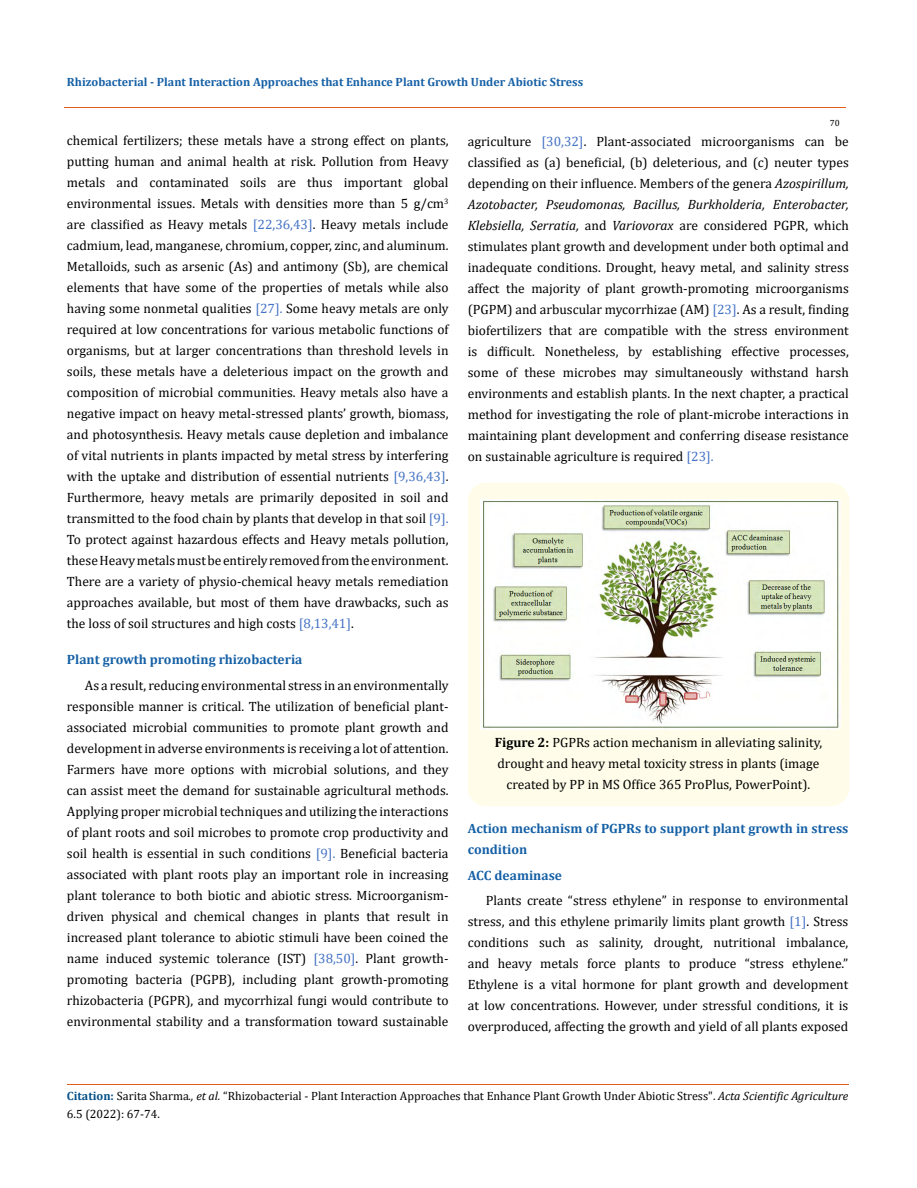
<style>
.page{position:relative;width:917px;height:1188px;background:#fff}
.page>*{position:absolute;margin:0;border:0;box-sizing:border-box;transform-origin:0 0}
.t1{font:13.5px/21px "Cambria";color:#000;text-align:justify}
.t2{font:700 13.5px/21px "Cambria";color:#1560a6}
.t3{font:12px/18px "Cambria";color:#000}
.t4{font:700 12px "Cambria";color:#1560a6}
.t5{font:9px "Cambria";color:#000}
.s1{color:#4472c4}
.s2{font-style:italic}
.s3{font-weight:700}
.s4{font-weight:700;color:#035089}
</style>
<div class="page">
<div style="left:468px;top:483px;width:381px;height:323px;background:#fffde9;border-radius:18px"></div>
<img style="left:480px;top:499px;width:360px;height:230px">
<hr style="left:64px;top:108px;width:781px;height:1px;background:#e05d1a">
<hr style="left:67px;top:1084px;width:781px;height:1px;background:#e05d1a">
<p class="t4" style="left:67px;top:73px;width:517px">Rhizobacterial - Plant Interaction Approaches that Enhance Plant Growth Under Abiotic Stress</p>
<p class="t5" style="left:829px;top:118px;width:11px">70</p>
<p class="t1" style="left:67px;top:130px;width:383px">chemical fertilizers; these metals have a strong effect on plants, putting human and animal health at risk. Pollution from Heavy metals and contaminated soils are thus important global environmental issues. Metals with densities more than 5 g/cm<sup>3 </sup>are classified as Heavy metals <span class="s1">[22,36,43]</span>. Heavy metals include cadmium, lead, manganese, chromium, copper, zinc, and aluminum.<br>Metalloids, such as arsenic (As) and antimony (Sb), are chemical elements that have some of the properties of metals while also having some nonmetal qualities <span class="s1">[27].</span> Some heavy metals are only required at low concentrations for various metabolic functions of organisms, but at larger concentrations than threshold levels in soils, these metals have a deleterious impact on the growth and composition of microbial communities. Heavy metals also have a negative impact on heavy metal-stressed plants’ growth, biomass, and photosynthesis. Heavy metals cause depletion and imbalance of vital nutrients in plants impacted by metal stress by interfering with the uptake and distribution of essential nutrients <span class="s1">[9,36,43]</span>.<br>Furthermore, heavy metals are primarily deposited in soil and transmitted to the food chain by plants that develop in that soil <span class="s1">[9].<br></span>To protect against hazardous effects and Heavy metals pollution, these Heavy metals must be entirely removed from the environment.<br>There are a variety of physio-chemical heavy metals remediation approaches available, but most of them have drawbacks, such as the loss of soil structures and high costs <span class="s1">[8,13,41]</span>.</p>
<p class="t2" style="left:67px;top:649px;width:237px">Plant growth promoting rhizobacteria</p>
<p class="t1" style="left:67px;top:675px;width:383px;text-indent:18px">As a result, reducing environmental stress in an environmentally responsible manner is critical. The utilization of beneficial plant&shy;associated microbial communities to promote plant growth and development in adverse environments is receiving a lot of attention.<br>Farmers have more options with microbial solutions, and they can assist meet the demand for sustainable agricultural methods.<br>Applying proper microbial techniques and utilizing the interactions of plant roots and soil microbes to promote crop productivity and soil health is essential in such conditions <span class="s1">[9].</span> Beneficial bacteria associated with plant roots play an important role in increasing plant tolerance to both biotic and abiotic stress. Microorganism&shy;driven physical and chemical changes in plants that result in increased plant tolerance to abiotic stimuli have been coined the name induced systemic tolerance (IST) <span class="s1">[38,50]</span>. Plant growth&shy;promoting bacteria (PGPB), including plant growth-promoting rhizobacteria (PGPR), and mycorrhizal fungi would contribute to environmental stability and a transformation toward sustainable</p>
<p class="t1" style="left:468px;top:130px;width:382px">agriculture <span class="s1">[30,32]</span>. Plant-associated microorganisms can be classified as (a) beneficial, (b) deleterious, and (c) neuter types depending on their influence. Members of the genera <span class="s2">Azospirillum, Azotobacter, Pseudomonas, Bacillus, Burkholderia, Enterobacter, Klebsiella, Serratia,</span> and <span class="s2">Variovorax</span> are considered PGPR, which stimulates plant growth and development under both optimal and inadequate conditions. Drought, heavy metal, and salinity stress affect the majority of plant growth-promoting microorganisms (PGPM) and arbuscular mycorrhizae (AM) <span class="s1">[23]</span>. As a result, finding biofertilizers that are compatible with the stress environment is difficult. Nonetheless, by establishing effective processes, some of these microbes may simultaneously withstand harsh environments and establish plants. In the next chapter, a practical method for investigating the role of plant-microbe interactions in maintaining plant development and conferring disease resistance on sustainable agriculture is required <span class="s1">[23].</span></p>
<p class="t1" style="left:494px;top:732px;width:329px;text-align:center"><span class="s3">Figure 2:</span> PGPRs action mechanism in alleviating salinity, drought and heavy metal toxicity stress in plants (image created by PP in MS Office 365 ProPlus, PowerPoint).</p>
<p class="t2" style="left:468px;top:818px;width:382px">Action mechanism of PGPRs to support plant growth in stress condition</p>
<p class="t2" style="left:468px;top:864px;width:96px">ACC deaminase</p>
<p class="t1" style="left:468px;top:890px;width:382px;text-indent:18px">Plants create “stress ethylene” in response to environmental stress, and this ethylene primarily limits plant growth <span class="s1">[1]</span>. Stress conditions such as salinity, drought, nutritional imbalance, and heavy metals force plants to produce “stress ethylene.” Ethylene is a vital hormone for plant growth and development at low concentrations. However, under stressful conditions, it is overproduced, affecting the growth and yield of all plants exposed</p>
<p class="t3" style="left:67px;top:1087px;width:783px"><span class="s4">Citation:</span> Sarita Sharma<span class="s2">., et al.</span> “Rhizobacterial - Plant Interaction Approaches that Enhance Plant Growth Under Abiotic Stress". <span class="s2">Acta Scientific Agriculture<br></span>6.5 (2022): 67-74.</p>
</div>
